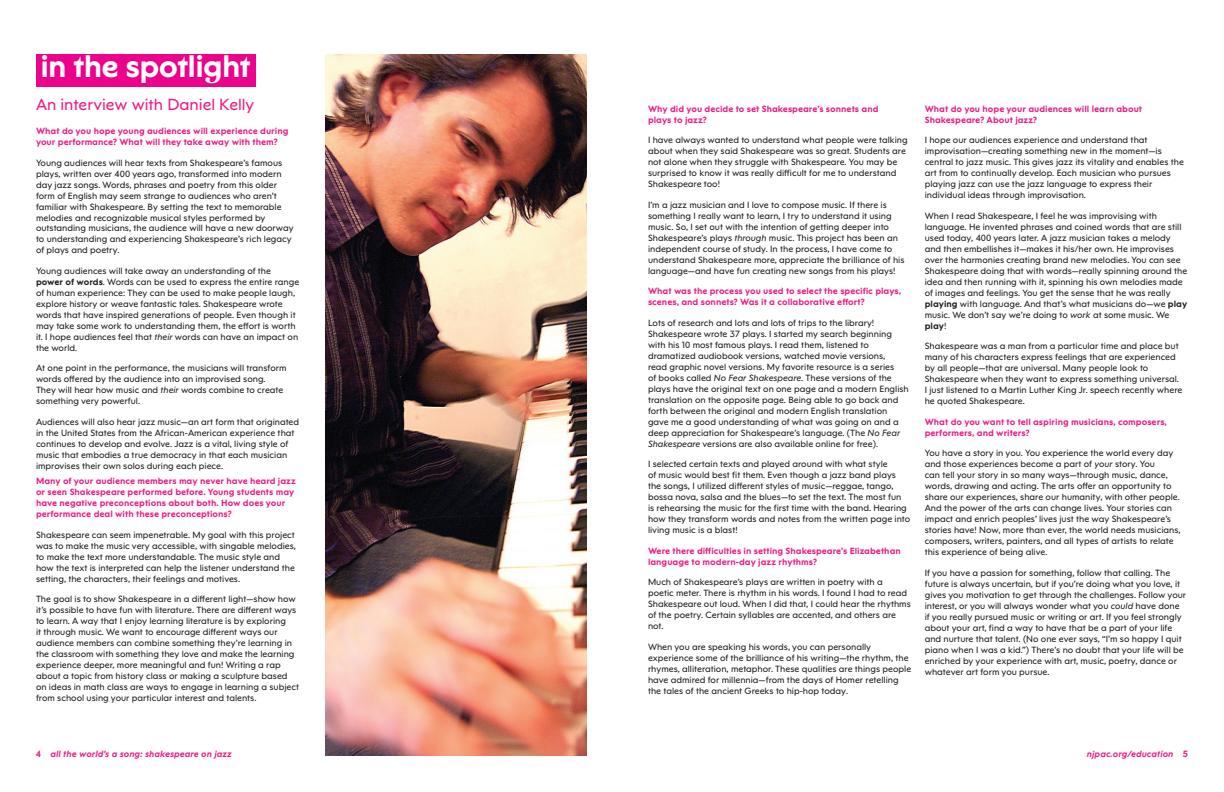
<style>
.page{position:relative;width:1224px;height:792px;background:#fff}
.page>*{position:absolute;margin:0;border:0;box-sizing:border-box;transform-origin:0 0}
.t1{font:700 31px "NJPAC Sans";letter-spacing:-.025em;color:#fff}
.t2{font:16px "NJPAC Sans";color:#ed1d85}
.t3{font:9px/11px "NJPAC Sans";color:#1f2020}
.t4{font:700 9px/11px "NJPAC Sans";color:#ed1d85}
.t5{font:italic 700 9px "NJPAC Sans";color:#ed1d85}
.s1{color:#231f20}
.s2{font-weight:700}
.s3{font-style:italic}
.s4{font-style:normal}
</style>
<div class="page">
<div style="left:36px;top:54px;width:220px;height:33px;background:#ed028c"></div>
<img style="left:325px;top:54px;width:261px;height:702px">
<h1 class="t1" style="left:40px;top:48px;width:212px">in the spotlight</h1>
<h2 class="t2" style="left:36px;top:95px;width:220px">An interview with Daniel Kelly</h2>
<p class="t4" style="left:925px;top:103px;width:219px">What do you hope your audiences will learn about<br>Shakespeare? About jazz?</p>
<p class="t3" style="left:925px;top:135px;width:261px">I hope our audiences experience and understand that improvisation<span class="s1">—</span>creating something new in the moment<span class="s1">—</span>is central to jazz music. This gives jazz its vitality and enables the art from to continually develop. Each musician who pursues playing jazz can use the jazz language to express their individual ideas through improvisation.</p>
<p class="t3" style="left:925px;top:210px;width:264px">When I read Shakespeare, I feel he was improvising with language. He invented phrases and coined words that are still used today, 400 years later. A jazz musician takes a melody and then embellishes it<span class="s1">—</span>makes it his/her own. He improvises over the harmonies creating brand new melodies. You can see Shakespeare doing that with words<span class="s1">—</span>really spinning around the idea and then running with it, spinning his own melodies made of images and feelings. You get the sense that he was really <span class="s2">playing</span> with language. And that’s what musicians do<span class="s1">—</span>we <span class="s2">play </span>music. We don’t say we’re doing to <span class="s3">work</span> at some music. We <span class="s2">play</span>!</p>
<p class="t3" style="left:925px;top:341px;width:259px">Shakespeare was a man from a particular time and place but many of his characters express feelings that are experienced by all people<span class="s1">—</span>that are universal. Many people look to Shakespeare when they want to express something universal.<br>I just listened to a Martin Luther King Jr. speech recently where he quoted Shakespeare.</p>
<p class="t4" style="left:925px;top:416px;width:244px">What do you want to tell aspiring musicians, composers, performers, and writers?</p>
<p class="t3" style="left:925px;top:448px;width:257px">You have a story in you. You experience the world every day and those experiences become a part of <span class="s3">your</span> story. You<br>can tell your story in so many ways<span class="s1">—</span>through music, dance, words, drawing and acting. The arts offer an opportunity to share our experiences, share our humanity, with other people.<br>And the power of the arts can change lives. Your stories can impact and enrich peoples’ lives just the way Shakespeare’s stories have! Now, more than ever, the world needs musicians, composers, writers, painters, and all types of artists to relate this experience of being alive.</p>
<p class="t3" style="left:925px;top:567px;width:263px">If you have a passion for something, follow that calling. The future is always uncertain, but if you’re doing what you love, it gives you motivation to get through the challenges. Follow your interest, or you will always wonder what you <span class="s3">could</span> have done if you really pursued music or writing or art. If you feel strongly about your art, find a way to have that be a part of your life and nurture that talent. (No one ever says, “I’m so happy I quit piano when I was a kid.”) There’s no doubt that your life will be enriched by your experience with art, music, poetry, dance or whatever art form you pursue.</p>
<p class="t4" style="left:648px;top:103px;width:232px">Why did you decide to set Shakespeare’s sonnets and plays to jazz?</p>
<p class="t3" style="left:648px;top:135px;width:261px">I have always wanted to understand what people were talking about when they said Shakespeare was so great. Students are not alone when they struggle with Shakespeare. You may be surprised to know it was really difficult for me to understand Shakespeare too!</p>
<p class="t3" style="left:648px;top:199px;width:258px">I’m a jazz musician and I love to compose music. If there is something I really want to learn, I try to understand it using music. So, I set out with the intention of getting deeper into Shakespeare’s plays <span class="s3">through</span> music. This project has been an independent course of study. In the process, I have come to understand Shakespeare more, appreciate the brilliance of his language<span class="s1">—</span>and have fun creating new songs from his plays!</p>
<p class="t4" style="left:648px;top:286px;width:255px">What was the process you used to select the specific plays, scenes, and sonnets? Was it a collaborative effort?</p>
<p class="t3" style="left:648px;top:317px;width:262px">Lots of research and lots and lots of trips to the library!<br>Shakespeare wrote 37 plays. I started my search beginning with his 10 most famous plays. I read them, listened to dramatized audiobook versions, watched movie versions,<br>read graphic novel versions. My favorite resource is a series<br>of books called <span class="s3">No Fear Shakespeare</span>. These versions of the plays have the original text on one page and a modern English translation on the opposite page. Being able to go back and forth between the original and modern English translation gave me a good understanding of what was going on and a deep appreciation for Shakespeare’s language. (The <span class="s3">No Fear Shakespeare</span> versions are also available online for free).</p>
<p class="t3" style="left:648px;top:459px;width:264px">I selected certain texts and played around with what style<br>of music would best fit them. Even though a jazz band plays the songs, I utilized different styles of music<span class="s1">—</span>reggae, tango, bossa nova, salsa and the blues<span class="s1">—</span>to set the text. The most fun<br>is rehearsing the music for the first time with the band. Hearing how they transform words and notes from the written page into living music is a blast!</p>
<p class="t4" style="left:648px;top:545px;width:254px">Were there difficulties in setting Shakespeare’s Elizabethan language to modern-day jazz rhythms?</p>
<p class="t3" style="left:648px;top:577px;width:264px">Much of Shakespeare’s plays are written in poetry with a<br>poetic meter. There is rhythm in his words. I found I had to read Shakespeare out loud. When I did that, I could hear the rhythms of the poetry. Certain syllables are accented, and others are not.</p>
<p class="t3" style="left:648px;top:641px;width:265px">When you are speaking his words, you can personally experience some of the brilliance of his writing<span class="s1">—</span>the rhythm, the rhymes, alliteration, metaphor. These qualities are things people have admired for millennia<span class="s1">—</span>from the days of Homer retelling the tales of the ancient Greeks to hip-hop today.</p>
<p class="t4" style="left:36px;top:125px;width:254px">What do you hope young audiences will experience during your performance? What will they take away with them?</p>
<p class="t3" style="left:36px;top:157px;width:259px">Young audiences will hear texts from Shakespeare’s famous plays, written over 400 years ago, transformed into modern day jazz songs. Words, phrases and poetry from this older form of English may seem strange to audiences who aren’t familiar with Shakespeare. By setting the text to memorable melodies and recognizable musical styles performed by outstanding musicians, the audience will have a new doorway to understanding and experiencing Shakespeare’s rich legacy of plays and poetry.</p>
<p class="t3" style="left:36px;top:265px;width:265px">Young audiences will take away an understanding of the <span class="s2">power of words</span>. Words can be used to express the entire range of human experience: They can be used to make people laugh, explore history or weave fantastic tales. Shakespeare wrote words that have inspired generations of people. Even though it may take some work to understanding them, the effort is worth it. I hope audiences feel that <span class="s3">their</span> words can have an impact on the world.</p>
<p class="t3" style="left:36px;top:363px;width:252px">At one point in the performance, the musicians will transform words offered by the audience into an improvised song.<br>They will hear how music and <span class="s3">their</span> words combine to create something very powerful.</p>
<p class="t3" style="left:36px;top:416px;width:265px">Audiences will also hear jazz music<span class="s1">—</span>an art form that originated in the United States from the African-American experience that continues to develop and evolve. Jazz is a vital, living style of music that embodies a true democracy in that each musician improvises their own solos during each piece.</p>
<p class="t4" style="left:36px;top:476px;width:261px">Many of your audience members may never have heard jazz or seen Shakespeare performed before. Young students may have negative preconceptions about both. How does your performance deal with these preconceptions?</p>
<p class="t3" style="left:36px;top:529px;width:261px">Shakespeare can seem impenetrable. My goal with this project was to make the music very accessible, with singable melodies, to make the text more understandable. The music style and how the text is interpreted can help the listener understand the setting, the characters, their feelings and motives.</p>
<p class="t3" style="left:36px;top:594px;width:265px">The goal is to show Shakespeare in a different light<span class="s1">—</span>show how it’s possible to have fun with literature. There are different ways to learn. A way that I enjoy learning literature is by exploring<br>it through music. We want to encourage different ways our audience members can combine something they’re learning in the classroom with something they love and make the learning experience deeper, more meaningful and fun! Writing a rap about a topic from history class or making a sculpture based on ideas in math class are ways to engage in learning a subject from school using your particular interest and talents.</p>
<p class="t5" style="left:36px;top:748px;width:197px"><span class="s4">4</span> all the world’s a song: shakespeare on jazz</p>
<p class="t5" style="left:1087px;top:748px;width:103px">njpac.org/education <span class="s4">5</span></p>
</div>
